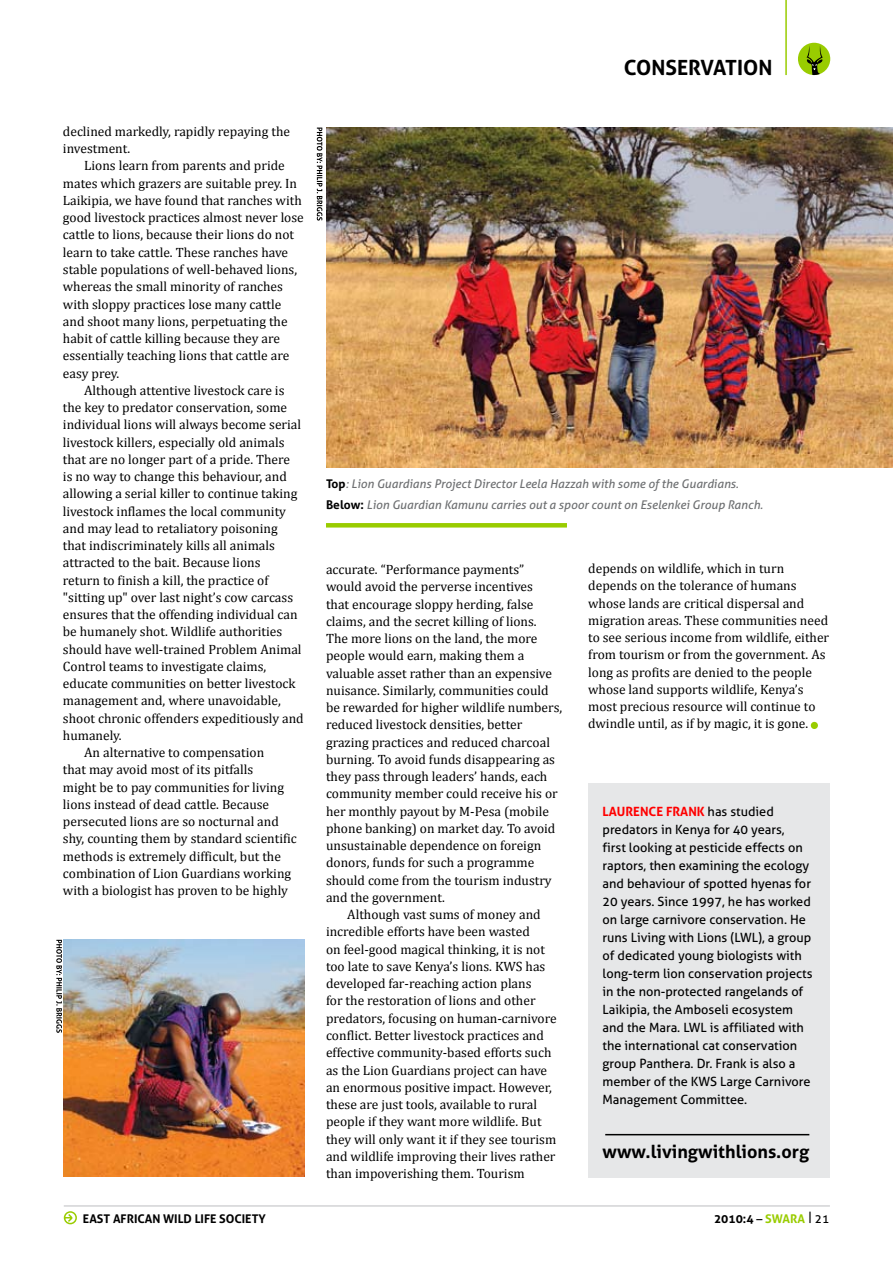
<style>
.page{position:relative;width:893px;height:1263px;background:#fff}
.page>*{position:absolute;margin:0;border:0;box-sizing:border-box;transform-origin:0 0}
.t1{font:700 21px "Aller";color:#000}
.t2{font:700 18px "Aller";color:#000}
.t3{font:13.5px/17.2px "Cambria";color:#000}
.t4{font:12.75px/18px "Aller";color:#000}
.t5{font:700 12.75px "Aller";color:#f00}
.t6{font:italic 12px/21px "Aller";color:#6d6f71}
.t7{font:700 12px "Aller";color:#000}
.s1{font-weight:700;font-style:normal;color:#000}
.s2{font-weight:700;color:#f00}
.s3{font-weight:400}
.s4{color:#9c0}
</style>
<div class="page">
<svg style="left:63px;top:1211px;width:14px;height:14px"></svg>
<hr style="left:64px;top:1205px;width:766px;height:1px;background:#bcbdc0">
<div style="left:588px;top:784px;width:242px;height:394px;background:#e6e7e8"></div>
<div style="left:798px;top:43px;width:32px;height:32px;background:#9c0;border-radius:50%"></div>
<svg style="left:806px;top:45px;width:17px;height:30px"></svg>
<hr style="left:785px;top:0;width:2px;height:75px;background:#9c0">
<div style="left:811px;top:722px;width:7px;height:7px;background:#9c0;border-radius:50%"></div>
<hr style="left:605px;top:1134px;width:204px;height:1px;background:#000">
<img style="left:326px;top:128px;width:567px;height:339px">
<img style="left:64px;top:940px;width:240px;height:237px">
<svg style="left:326px;top:523px;width:241px;height:4px"></svg>
<svg style="left:317px;top:128px;width:5px;height:93px"></svg>
<svg style="left:56px;top:940px;width:6px;height:93px"></svg>
<p class="t3" style="left:63px;top:123px;width:229px">declined markedly, rapidly repaying the investment.</p>
<p class="t3" style="left:63px;top:157px;width:242px;text-indent:21px">Lions learn from parents and pride mates which grazers are suitable prey. In Laikipia, we have found that ranches with good livestock practices almost never lose cattle to lions, because their lions do not learn to take cattle. These ranches have stable populations of well-behaved lions, whereas the small minority of ranches with sloppy practices lose many cattle and shoot many lions, perpetuating the habit of cattle killing because they are essentially teaching lions that cattle are easy prey.</p>
<p class="t3" style="left:84px;top:381px;width:202px">Although attentive livestock care is</p>
<p class="t3" style="left:63px;top:399px;width:226px">the key to predator conservation, some</p>
<p class="t3" style="left:63px;top:416px;width:240px">individual lions will always become serial</p>
<p class="t3" style="left:63px;top:433px;width:223px">livestock killers, especially old animals</p>
<p class="t3" style="left:63px;top:450px;width:229px">that are no longer part of a pride. There</p>
<p class="t3" style="left:63px;top:468px;width:225px">is no way to change this behaviour, and</p>
<p class="t3" style="left:63px;top:485px;width:236px">allowing a serial killer to continue taking</p>
<p class="t3" style="left:63px;top:502px;width:225px">livestock inflames the local community</p>
<p class="t3" style="left:63px;top:519px;width:216px">and may lead to retaliatory poisoning</p>
<p class="t3" style="left:63px;top:537px;width:214px">that indiscriminately kills all animals</p>
<p class="t3" style="left:63px;top:554px;width:199px">attracted to the bait. Because lions</p>
<p class="t3" style="left:63px;top:571px;width:207px">return to finish a kill, the practice of</p>
<p class="t3" style="left:63px;top:588px;width:232px">"sitting up" over last night’s cow carcass</p>
<p class="t3" style="left:63px;top:606px;width:236px">ensures that the offending individual can</p>
<p class="t3" style="left:63px;top:623px;width:221px">be humanely shot. Wildlife authorities</p>
<p class="t3" style="left:63px;top:640px;width:240px">should have well-trained Problem Animal</p>
<p class="t3" style="left:63px;top:657px;width:205px">Control teams to investigate claims,</p>
<p class="t3" style="left:63px;top:675px;width:234px">educate communities on better livestock</p>
<p class="t3" style="left:63px;top:692px;width:219px">management and, where unavoidable,</p>
<p class="t3" style="left:63px;top:709px;width:242px">shoot chronic offenders expeditiously and</p>
<p class="t3" style="left:63px;top:727px;width:60px">humanely.</p>
<p class="t3" style="left:84px;top:744px;width:182px">An alternative to compensation</p>
<p class="t3" style="left:63px;top:761px;width:192px">that may avoid most of its pitfalls</p>
<p class="t3" style="left:63px;top:778px;width:223px">might be to pay communities for living</p>
<p class="t3" style="left:63px;top:796px;width:208px">lions instead of dead cattle. Because</p>
<p class="t3" style="left:63px;top:813px;width:217px">persecuted lions are so nocturnal and</p>
<p class="t3" style="left:63px;top:830px;width:235px">shy, counting them by standard scientific</p>
<p class="t3" style="left:63px;top:847px;width:219px">methods is extremely difficult, but the</p>
<p class="t3" style="left:63px;top:865px;width:230px">combination of Lion Guardians working</p>
<p class="t3" style="left:63px;top:882px;width:226px">with a biologist has proven to be highly</p>
<h1 class="t1" style="left:624px;top:55px;width:150px">CONSERVATION</h1>
<p class="t6" style="left:326px;top:473px;width:438px"><span class="s1">Top</span>: Lion Guardians Project Director Leela Hazzah with some of the Guardians.<br><span class="s1">Below:</span> Lion Guardian Kamunu carries out a spoor count on Eselenkei Group Ranch.</p>
<p class="t3" style="left:326px;top:561px;width:200px">accurate. “Performance payments”</p>
<p class="t3" style="left:326px;top:578px;width:208px">would avoid the perverse incentives</p>
<p class="t3" style="left:326px;top:595px;width:209px">that encourage sloppy herding, false</p>
<p class="t3" style="left:326px;top:612px;width:212px">claims, and the secret killing of lions.</p>
<p class="t3" style="left:326px;top:630px;width:213px">The more lions on the land, the more</p>
<p class="t3" style="left:326px;top:647px;width:200px">people would earn, making them a</p>
<p class="t3" style="left:326px;top:664px;width:228px">valuable asset rather than an expensive</p>
<p class="t3" style="left:326px;top:682px;width:224px">nuisance. Similarly, communities could</p>
<p class="t3" style="left:326px;top:699px;width:238px">be rewarded for higher wildlife numbers,</p>
<p class="t3" style="left:326px;top:716px;width:198px">reduced livestock densities, better</p>
<p class="t3" style="left:326px;top:733px;width:225px">grazing practices and reduced charcoal</p>
<p class="t3" style="left:326px;top:751px;width:231px">burning. To avoid funds disappearing as</p>
<p class="t3" style="left:326px;top:768px;width:223px">they pass through leaders’ hands, each</p>
<p class="t3" style="left:326px;top:785px;width:233px">community member could receive his or</p>
<p class="t3" style="left:326px;top:802px;width:225px">her monthly payout by M-Pesa (mobile</p>
<p class="t3" style="left:326px;top:820px;width:231px">phone banking) on market day. To avoid</p>
<p class="t3" style="left:326px;top:837px;width:217px">unsustainable dependence on foreign</p>
<p class="t3" style="left:326px;top:854px;width:210px">donors, funds for such a programme</p>
<p class="t3" style="left:326px;top:871px;width:227px">should come from the tourism industry</p>
<p class="t3" style="left:326px;top:889px;width:120px">and the government.</p>
<p class="t3" style="left:347px;top:906px;width:195px">Although vast sums of money and</p>
<p class="t3" style="left:326px;top:923px;width:205px">incredible efforts have been wasted</p>
<p class="t3" style="left:326px;top:940px;width:220px">on feel-good magical thinking, it is not</p>
<p class="t3" style="left:326px;top:958px;width:221px">too late to save Kenya’s lions. KWS has</p>
<p class="t3" style="left:326px;top:975px;width:207px">developed far-reaching action plans</p>
<p class="t3" style="left:326px;top:992px;width:211px">for the restoration of lions and other</p>
<p class="t3" style="left:326px;top:1009px;width:232px">predators, focusing on human-carnivore</p>
<p class="t3" style="left:326px;top:1027px;width:219px">conflict. Better livestock practices and</p>
<p class="t3" style="left:326px;top:1044px;width:227px">effective community-based efforts such</p>
<p class="t3" style="left:326px;top:1061px;width:223px">as the Lion Guardians project can have</p>
<p class="t3" style="left:326px;top:1078px;width:227px">an enormous positive impact. However,</p>
<p class="t3" style="left:326px;top:1096px;width:213px">these are just tools, available to rural</p>
<p class="t3" style="left:326px;top:1113px;width:217px">people if they want more wildlife. But</p>
<p class="t3" style="left:326px;top:1130px;width:232px">they will only want it if they see tourism</p>
<p class="t3" style="left:326px;top:1147px;width:231px">and wildlife improving their lives rather</p>
<p class="t3" style="left:326px;top:1165px;width:200px">than impoverishing them. Tourism</p>
<p class="t3" style="left:588px;top:560px;width:242px">depends on wildlife, which in turn depends on the tolerance of humans whose lands are critical dispersal and migration areas. These communities need to see serious income from wildlife, either from tourism or from the government. As long as profits are denied to the people whose land supports wildlife, Kenya’s most precious resource will continue to dwindle until, as if by magic, it is gone.</p>
<p class="t4" style="left:603px;top:802px;width:211px;text-indent:94px"><span class="s2">k</span> has studied predators in Kenya for 40 years,<br>first looking at pesticide effects on raptors, then examining the ecology and behaviour of spotted hyenas for 20 years. Since 1997, he has worked on large carnivore conservation. He runs Living with Lions (LWL), a group of dedicated young biologists with long-term lion conservation projects in the non-protected rangelands of Laikipia, the Amboseli ecosystem and the Mara. LWL is affiliated with the international cat conservation group Panthera. Dr. Frank is also a member of the KWS Large Carnivore Management Committee.</p>
<h2 class="t2" style="left:603px;top:1140px;width:208px">www.livingwithlions.org</h2>
<p class="t5" style="left:603px;top:803px;width:32px">Laurence</p>
<p class="t5" style="left:666px;top:803px;width:15px">Fran</p>
<p class="t7" style="left:83px;top:1211px;width:184px">EAST AFRICAN WILD LIFE SOCIETY</p>
<p class="t7" style="left:714px;top:1211px;width:117px">2010:4 <span class="s3">–</span> <span class="s4">SWARA</span> <span class="s3">| 21</span></p>
</div>
